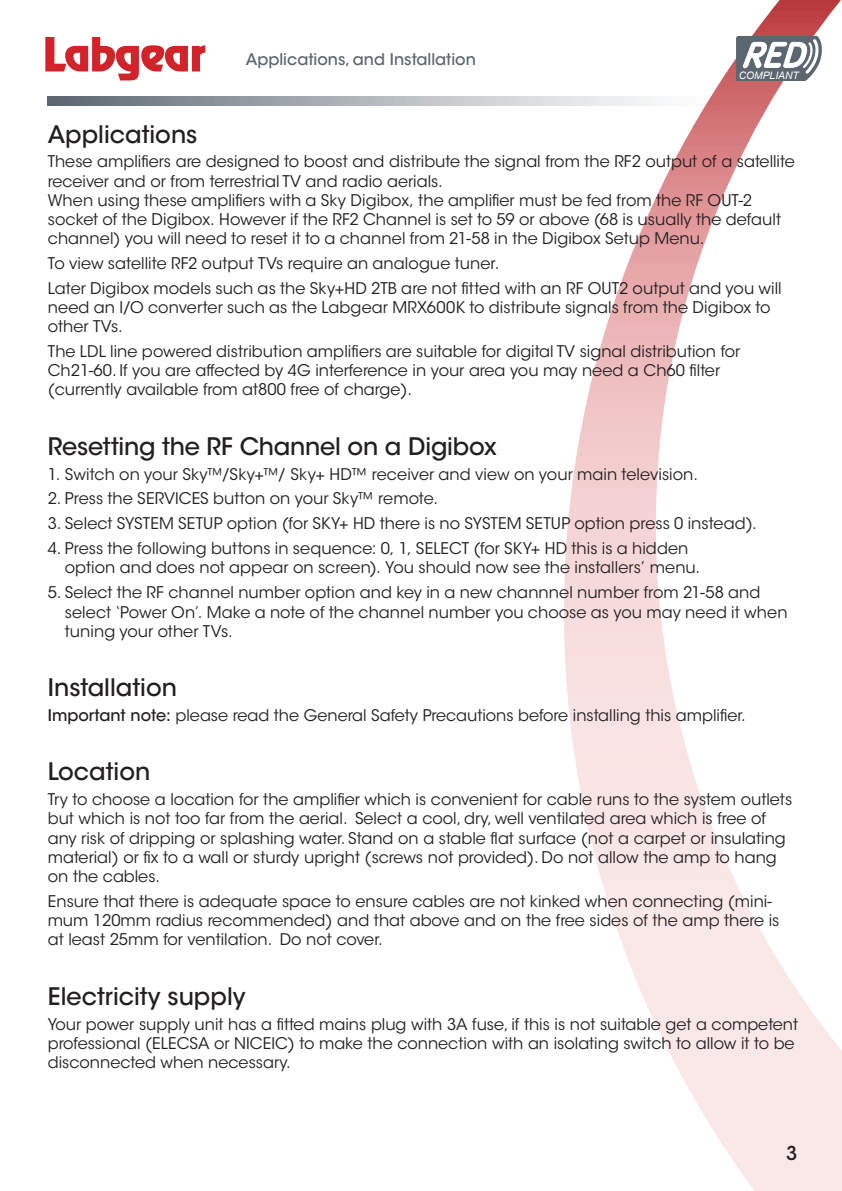
<style>
.page{position:relative;width:842px;height:1191px;background:#fff}
.page>*{position:absolute;margin:0;border:0;box-sizing:border-box;transform-origin:0 0}
.t1{font:500 24px "ITC Avant Garde Std";color:#231f20}
.t2{font:500 19px "ITC Avant Garde Std";color:#231f20}
.t3{font:16px/19.2px "ITC Avant Garde Std";color:#231f20}
.t4{font:500 16px "ITC Avant Garde Std";color:#5b6670}
.t5{font:italic 10.4px "Arial";color:#fff}
.s1{font-weight:500}
</style>
<div class="page">
<svg style="left:564px;top:198px;width:278px;height:993px"></svg>
<svg style="left:656px;top:0;width:186px;height:1051px"></svg>
<svg style="left:47px;top:96px;width:795px;height:10px"></svg>
<svg style="left:736px;top:36px;width:86px;height:45px"></svg>
<svg style="left:45px;top:37px;width:160px;height:43px"></svg>
<p class="t4" style="left:246px;top:49px;width:232px">Applications, and Installation</p>
<p class="t5" style="left:739px;top:68px;width:62px">COMPLIANT</p>
<h1 class="t1" style="left:48px;top:119px;width:151px">Applications</h1>
<p class="t3" style="left:48px;top:152px;width:748px">These amplifiers are designed to boost and distribute the signal from the RF2 output of a satellite receiver and or from terrestrial TV and radio aerials.<br>When using these amplifiers with a Sky Digibox, the amplifier must be fed from the RF OUT-2 socket of the Digibox. However if the RF2 Channel is set to 59 or above (68 is usually the default channel) you will need to reset it to a channel from 21-58 in the Digibox Setup Menu.</p>
<p class="t3" style="left:48px;top:251px;width:735px;line-height:24.8px">To view satellite RF2 output TVs require an analogue tuner.<br>Later Digibox models such as the Sky+HD 2TB are not fitted with an RF OUT2 output and you will</p>
<p class="t3" style="left:48px;top:298px;width:724px">need an I/O converter such as the Labgear MRX600K to distribute signals from the Digibox to other TVs.</p>
<p class="t3" style="left:48px;top:342px;width:694px">The LDL line powered distribution amplifiers are suitable for digital TV signal distribution for<br>Ch21-60. If you are affected by 4G interference in your area you may need a Ch60 filter (currently available from at800 free of charge).</p>
<h1 class="t1" style="left:48px;top:431px;width:450px">Resetting the RF Channel on a Digibox</h1>
<p class="t3" style="left:48px;top:464px;width:652px">1. Switch on your Sky™/Sky+™/ Sky+ HD™ receiver and view on your main television.</p>
<p class="t3" style="left:48px;top:489px;width:392px">2. Press the SERVICES button on your Sky™ remote.</p>
<p class="t3" style="left:48px;top:514px;width:710px">3. Select SYSTEM SETUP option (for SKY+ HD there is no SYSTEM SETUP option press 0 instead).</p>
<p class="t3" style="left:65px;top:539px;width:637px;text-indent:-17px">4. Press the following buttons in sequence: 0, 1, SELECT (for SKY+ HD this is a hidden option and does not appear on screen). You should now see the installers’ menu.</p>
<p class="t3" style="left:65px;top:583px;width:724px;text-indent:-17px">5. Select the RF channel number option and key in a new channnel number from 21-58 and select ‘Power On’. Make a note of the channel number you choose as you may need it when tuning your other TVs.</p>
<h1 class="t1" style="left:48px;top:672px;width:131px">Installation</h1>
<p class="t3" style="left:48px;top:706px;width:700px"><span class="s1">Important note:</span> please read the General Safety Precautions before installing this amplifier.</p>
<h1 class="t1" style="left:48px;top:756px;width:104px">Location</h1>
<p class="t3" style="left:48px;top:790px;width:746px">Try to choose a location for the amplifier which is convenient for cable runs to the system outlets but which is not too far from the aerial. Select a cool, dry, well ventilated area which is free of any risk of dripping or splashing water. Stand on a stable flat surface (not a carpet or insulating material) or fix to a wall or sturdy upright (screws not provided). Do not allow the amp to hang on the cables.</p>
<p class="t3" style="left:48px;top:891px;width:733px">Ensure that there is adequate space to ensure cables are not kinked when connecting (mini&shy;mum 120mm radius recommended) and that above and on the free sides of the amp there is at least 25mm for ventilation. Do not cover.</p>
<h1 class="t1" style="left:48px;top:981px;width:199px">Electricity supply</h1>
<p class="t3" style="left:48px;top:1014px;width:752px">Your power supply unit has a fitted mains plug with 3A fuse, if this is not suitable get a competent professional (ELECSA or NICEIC) to make the connection with an isolating switch to allow it to be disconnected when necessary.</p>
<p class="t2" style="left:786px;top:1141px;width:13px">3</p>
</div>
